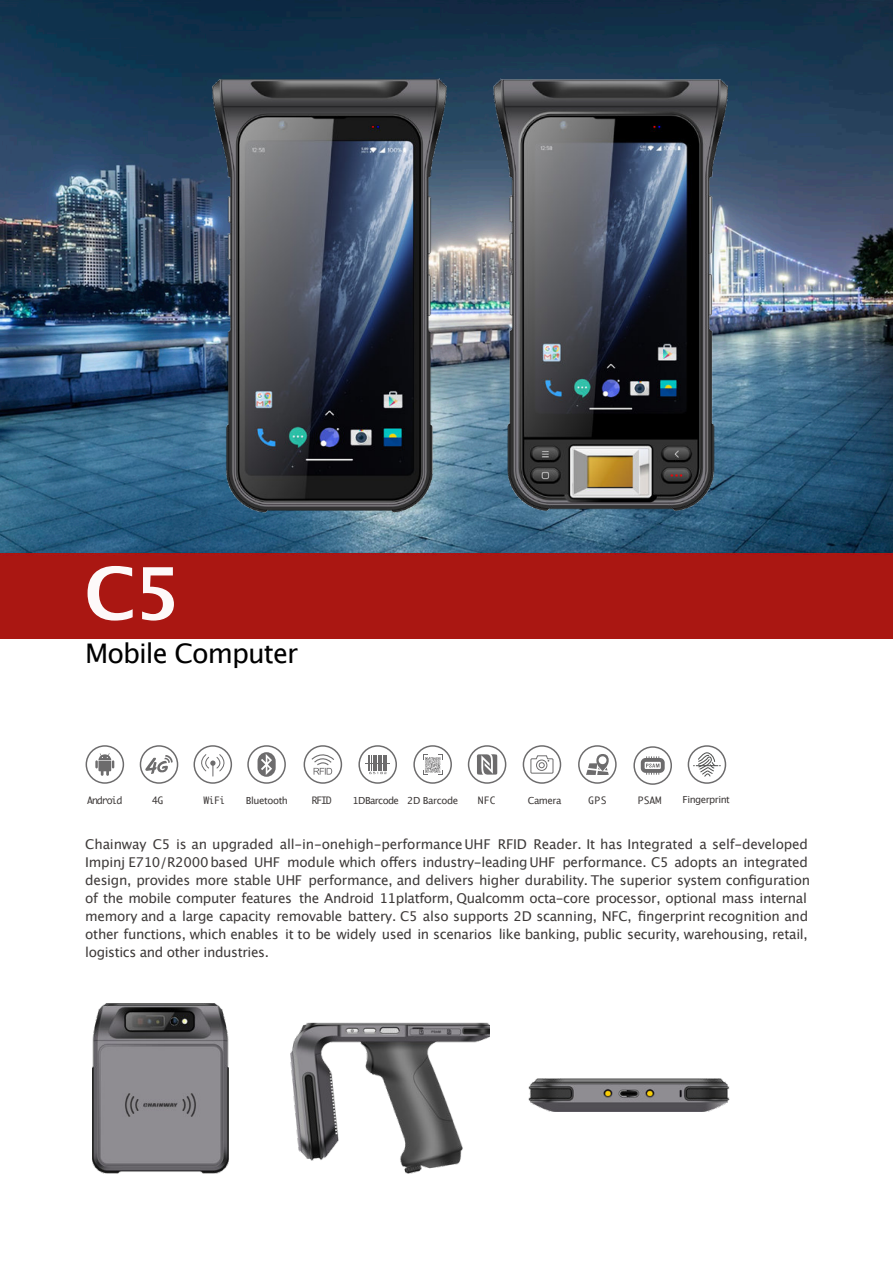
<style>
.page{position:relative;width:893px;height:1263px;background:#fff}
.page>*{position:absolute;margin:0;border:0;box-sizing:border-box;transform-origin:0 0}
.t1{font:700 72px "Lucida Grande";color:#fdf9f9}
.t2{font:27px "Lucida Grande";letter-spacing:-.035em;color:#000}
.t3{font:13.5px/18px "Lucida Grande";letter-spacing:-.02em;color:#3e3a39}
.t4{font:9.75px "Lucida Grande";letter-spacing:-.05em;color:#3e3a39}
.t5{font:9.75px "Monaco";letter-spacing:-.05em;color:#3e3a39}
.t6{font:9.75px "Lucida Grande";letter-spacing:-.03em;color:#3e3a39}
.t7{font:9.75px "Monaco";letter-spacing:-.1em;color:#3e3a39}
</style>
<div class="page">
<img style="left:0;top:0;width:893px;height:639px">
<svg style="left:196px;top:754px;width:33px;height:22px"></svg>
<svg style="left:258px;top:752px;width:18px;height:25px"></svg>
<svg style="left:366px;top:755px;width:24px;height:19px"></svg>
<svg style="left:586px;top:754px;width:23px;height:21px"></svg>
<svg style="left:530px;top:755px;width:24px;height:19px"></svg>
<svg style="left:423px;top:755px;width:20px;height:20px"></svg>
<img style="left:92px;top:1003px;width:136px;height:171px">
<img style="left:291px;top:1022px;width:199px;height:151px">
<div style="left:194px;top:745px;width:38px;height:39px;border:1px solid #6d6c6d;border-radius:50%"></div>
<div style="left:247px;top:745px;width:39px;height:39px;border:1px solid #6d6c6d;border-radius:50%"></div>
<div style="left:358px;top:745px;width:39px;height:39px;border:1px solid #6d6c6d;border-radius:50%"></div>
<div style="left:304px;top:745px;width:38px;height:39px;border:1px solid #6d6c6d;border-radius:50%"></div>
<div style="left:413px;top:745px;width:39px;height:39px;border:1px solid #6d6c6d;border-radius:50%"></div>
<div style="left:468px;top:745px;width:38px;height:39px;border:1px solid #6d6c6d;border-radius:50%"></div>
<div style="left:523px;top:745px;width:38px;height:39px;border:1px solid #6d6c6d;border-radius:50%"></div>
<div style="left:578px;top:745px;width:39px;height:39px;border:1px solid #6d6c6d;border-radius:50%"></div>
<svg style="left:477px;top:754px;width:20px;height:21px"></svg>
<div style="left:140px;top:745px;width:38px;height:39px;border:1px solid #6d6c6d;border-radius:50%"></div>
<svg style="left:145px;top:755px;width:28px;height:19px"></svg>
<svg style="left:311px;top:749px;width:24px;height:26px"></svg>
<div style="left:86px;top:745px;width:38px;height:39px;border:1px solid #6d6c6d;border-radius:50%"></div>
<svg style="left:95px;top:753px;width:19px;height:23px"></svg>
<img style="left:212px;top:79px;width:234px;height:434px">
<img style="left:529px;top:1078px;width:200px;height:33px">
<img style="left:494px;top:79px;width:233px;height:432px">
<div style="left:633px;top:746px;width:39px;height:39px;border:1px solid #6d6c6d;border-radius:50%"></div>
<div style="left:641px;top:758px;width:24px;height:15px;border:4px solid #6d6c6d;border-radius:3px"></div>
<svg style="left:646px;top:756px;width:13px;height:19px"></svg>
<hr style="left:892px;top:1131px;width:1px;height:132px;background:#f7f8f8">
<div style="left:688px;top:745px;width:38px;height:39px;border:1px solid #6d6c6d;border-radius:50%"></div>
<svg style="left:693px;top:752px;width:28px;height:25px"></svg>
<h1 class="t1" style="left:84px;top:563px;width:98px">C5</h1>
<h2 class="t2" style="left:85px;top:641px;width:215px">Mobile Computer</h2>
<p class="t7" style="left:87px;top:794px;width:37px">Android</p>
<p class="t5" style="left:152px;top:794px;width:13px">4G</p>
<p class="t5" style="left:203px;top:794px;width:24px">WiFi</p>
<p class="t4" style="left:246px;top:796px;width:44px">Bluetooth</p>
<p class="t5" style="left:312px;top:794px;width:21px">RFID</p>
<p class="t6" style="left:353px;top:796px;width:107px">1DBarcode 2D Barcode</p>
<p class="t5" style="left:478px;top:794px;width:19px">NFC</p>
<p class="t4" style="left:528px;top:796px;width:35px">Camera</p>
<p class="t5" style="left:588px;top:794px;width:20px">GPS</p>
<p class="t5" style="left:638px;top:794px;width:25px">PSAM</p>
<p class="t4" style="left:683px;top:795px;width:49px">Fingerprint</p>
<p class="t3" style="left:85px;top:836px;width:726px">Chainway C5 is an upgraded all-in-onehigh-performanceUHF RFID Reader. It has Integrated a self-developed Impinj E710/R2000 based UHF module which offers industry-leadingUHF performance. C5 adopts an integrated design, provides more stable UHF performance, and delivers higher durability. The superior system configuration of the mobile computer features the Android 11platform, Qualcomm octa-core processor, optional mass internal memory and a large capacity removable battery. C5 also supports 2D scanning, NFC, fingerprint recognition and other functions, which enables it to be widely used in scenarios like banking, public security, warehousing, retail, logistics and other industries.</p>
</div>
